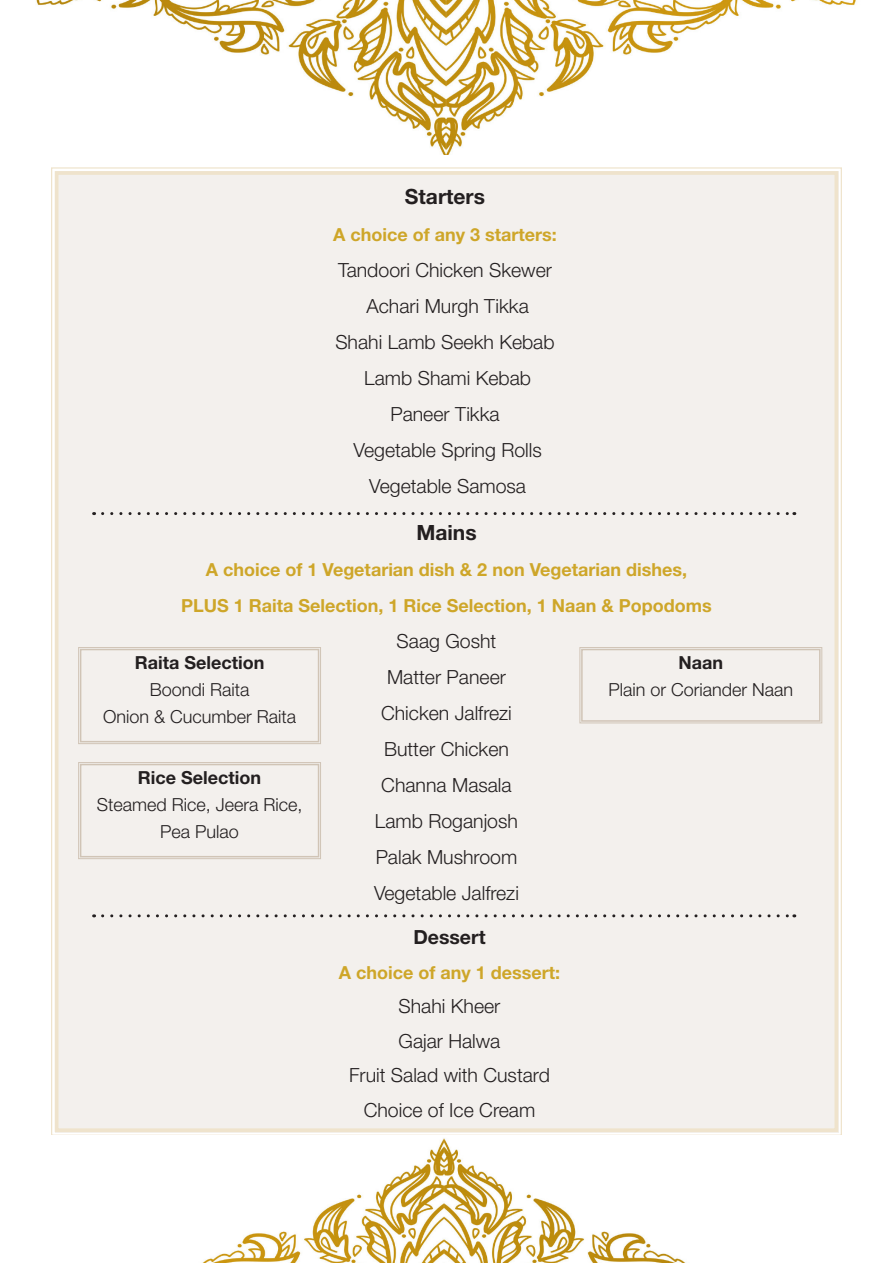
<style>
.page{position:relative;width:893px;height:1263px;background:#fff}
.page>*{position:absolute;margin:0;border:0;box-sizing:border-box;transform-origin:0 0}
.t1{font:700 21px "Helvetica Neue LT Pro";color:#231f20}
.t2{font:300 19.5px "Helvetica Neue LT Pro";color:#231f20}
.t3{font:700 19.5px "Helvetica Neue LT Pro";color:#231f20}
.t4{font:700 18px "Helvetica Neue LT Pro";color:#cea629}
.t5{font:300 18px/27px "Helvetica Neue LT Pro";color:#231f20;text-align:center}
.t6{font:700 18px "Helvetica Neue LT Pro";color:#231f20}
</style>
<div class="page">
<div style="left:51px;top:167px;width:791px;height:968px;background:#f3f0ed"></div>
<div style="left:78px;top:647px;width:243px;height:97px;background:#f3f0ed"></div>
<div style="left:80px;top:649px;width:239px;height:93px;border:2px solid #d0c4b6"></div>
<div style="left:579px;top:647px;width:243px;height:76px;background:#f3f0ed"></div>
<div style="left:581px;top:649px;width:239px;height:73px;border:2px solid #d0c4b6"></div>
<div style="left:78px;top:762px;width:243px;height:97px;background:#f3f0ed"></div>
<div style="left:80px;top:764px;width:239px;height:93px;border:2px solid #d0c4b6"></div>
<img style="left:36px;top:0;width:820px;height:154px">
<img style="left:202px;top:1138px;width:484px;height:125px">
<svg style="left:103px;top:512px;width:692px;height:3px"></svg>
<svg style="left:103px;top:914px;width:692px;height:3px"></svg>
<p class="t1" style="left:405px;top:184px;width:82px">Starters</p>
<p class="t4" style="left:333px;top:223px;width:225px">A choice of any 3 starters:</p>
<p class="t2" style="left:338px;top:258px;width:215px">Tandoori Chicken Skewer</p>
<p class="t2" style="left:367px;top:294px;width:164px">Achari Murgh Tikka</p>
<p class="t2" style="left:335px;top:330px;width:221px">Shahi Lamb Seekh Kebab</p>
<p class="t2" style="left:364px;top:366px;width:168px">Lamb Shami Kebab</p>
<p class="t2" style="left:390px;top:402px;width:111px">Paneer Tikka</p>
<p class="t2" style="left:354px;top:438px;width:190px">Vegetable Spring Rolls</p>
<p class="t2" style="left:369px;top:474px;width:158px">Vegetable Samosa</p>
<p class="t1" style="left:416px;top:519px;width:62px">Mains</p>
<p class="t4" style="left:206px;top:558px;width:482px">A choice of 1 Vegetarian dish &amp; 2 non Vegetarian dishes,</p>
<p class="t4" style="left:181px;top:594px;width:532px">PLUS 1 Raita Selection, 1 Rice Selection, 1 Naan &amp; Popodoms</p>
<p class="t2" style="left:397px;top:629px;width:101px">Saag Gosht</p>
<p class="t2" style="left:387px;top:665px;width:120px">Matter Paneer</p>
<p class="t2" style="left:381px;top:701px;width:132px">Chicken Jalfrezi</p>
<p class="t2" style="left:384px;top:737px;width:126px">Butter Chicken</p>
<p class="t2" style="left:381px;top:773px;width:132px">Channa Masala</p>
<p class="t2" style="left:375px;top:809px;width:145px">Lamb Roganjosh</p>
<p class="t2" style="left:376px;top:845px;width:143px">Palak Mushroom</p>
<p class="t2" style="left:374px;top:881px;width:146px">Vegetable Jalfrezi</p>
<p class="t6" style="left:135px;top:651px;width:131px">Raita Selection</p>
<p class="t5" style="left:150px;top:676px;width:101px">Boondi Raita</p>
<p class="t5" style="left:103px;top:703px;width:195px">Onion &amp; Cucumber Raita</p>
<p class="t6" style="left:678px;top:651px;width:46px">Naan</p>
<p class="t5" style="left:608px;top:676px;width:186px">Plain or Coriander Naan</p>
<p class="t6" style="left:138px;top:766px;width:125px">Rice Selection</p>
<p class="t5" style="left:97px;top:791px;width:207px">Steamed Rice, Jeera Rice,<br>Pea Pulao</p>
<p class="t3" style="left:413px;top:925px;width:74px">Dessert</p>
<p class="t4" style="left:339px;top:961px;width:223px">A choice of any 1 dessert:</p>
<p class="t2" style="left:399px;top:994px;width:103px">Shahi Kheer</p>
<p class="t2" style="left:399px;top:1029px;width:103px">Gajar Halwa</p>
<p class="t2" style="left:349px;top:1063px;width:202px">Fruit Salad with Custard</p>
<p class="t2" style="left:364px;top:1098px;width:173px">Choice of Ice Cream</p>
</div>
